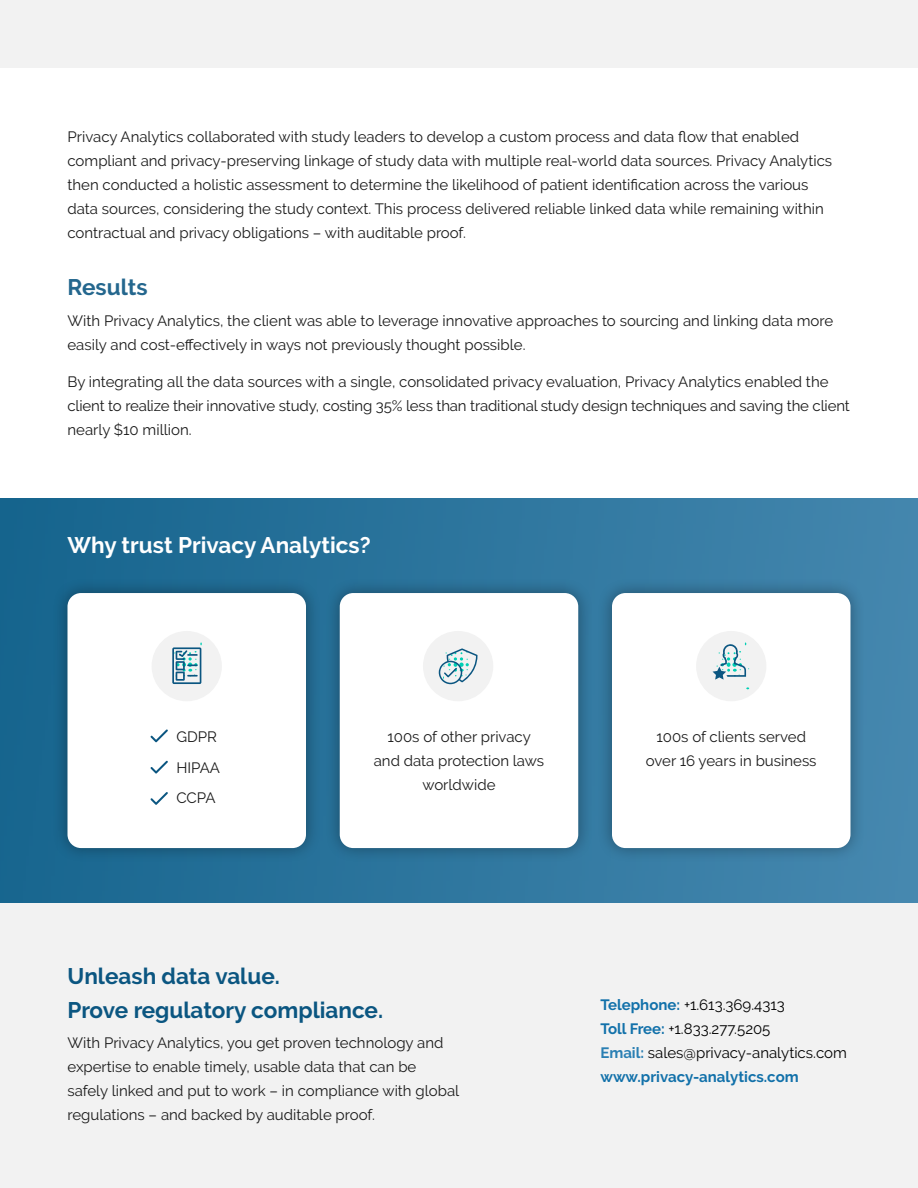
<style>
.page{position:relative;width:918px;height:1188px;background:#fff}
.page>*{position:absolute;margin:0;border:0;box-sizing:border-box;transform-origin:0 0}
.t1{font:700 22.5px/33.8px "Raleway";color:#0b5681}
.t2{font:700 22.5px "Raleway";color:#fff}
.t3{font:700 22.5px "Raleway";color:#24678e}
.t4{font:15px/24px "Raleway";color:#1a1a1a}
.t5{font:15px/24px "Raleway";color:#000}
.s1{font-weight:700;color:#1271aa}
.s2{font-weight:700;color:#2a7fb3}
</style>
<div class="page">
<div style="left:0;top:902px;width:918px;height:286px;background:#f2f2f2"></div>
<div style="left:0;top:0;width:918px;height:68px;background:#f2f2f2"></div>
<img style="left:0;top:498px;width:918px;height:404px">
<div style="left:52px;top:578px;width:269px;height:285px;background:#000;opacity:.35"></div>
<div style="left:68px;top:593px;width:238px;height:255px;background:#fff;border-radius:14px"></div>
<div style="left:324px;top:578px;width:269px;height:285px;background:#000;opacity:.35"></div>
<div style="left:340px;top:593px;width:238px;height:255px;background:#fff;border-radius:14px"></div>
<div style="left:597px;top:578px;width:269px;height:285px;background:#000;opacity:.35"></div>
<div style="left:612px;top:593px;width:238px;height:255px;background:#fff;border-radius:14px"></div>
<div style="left:423px;top:631px;width:70px;height:70px;background:#f2f2f2;border-radius:50%"></div>
<svg style="left:439px;top:648px;width:39px;height:36px"></svg>
<div style="left:696px;top:631px;width:70px;height:70px;background:#f2f2f2;border-radius:50%"></div>
<svg style="left:713px;top:642px;width:37px;height:47px"></svg>
<div style="left:152px;top:631px;width:70px;height:70px;background:#f2f2f2;border-radius:50%"></div>
<svg style="left:172px;top:642px;width:30px;height:42px"></svg>
<svg style="left:150px;top:729px;width:18px;height:13px"></svg>
<svg style="left:150px;top:761px;width:18px;height:13px"></svg>
<svg style="left:150px;top:792px;width:18px;height:13px"></svg>
<p class="t4" style="left:68px;top:125px;width:766px">Privacy Analytics collaborated with study leaders to develop a custom process and data flow that enabled compliant and privacy-preserving linkage of study data with multiple real-world data sources. Privacy Analytics then conducted a holistic assessment to determine the likelihood of patient identification across the various data sources, considering the study context. This process delivered reliable linked data while remaining within contractual and privacy obligations – with auditable proof.</p>
<h1 class="t3" style="left:68px;top:274px;width:82px">Results</h1>
<p class="t4" style="left:68px;top:308px;width:767px">With Privacy Analytics, the client was able to leverage innovative approaches to sourcing and linking data more easily and cost-effectively in ways not previously thought possible.</p>
<p class="t4" style="left:68px;top:370px;width:784px">By integrating all the data sources with a single, consolidated privacy evaluation, Privacy Analytics enabled the client to realize their innovative study, costing 35% less than traditional study design techniques and saving the client nearly $10 million.</p>
<h1 class="t2" style="left:68px;top:532px;width:305px">Why trust Privacy Analytics?</h1>
<p class="t4" style="left:176px;top:721px;width:45px;line-height:30.8px">GDPR<br>HIPAA<br>CCPA</p>
<p class="t4" style="left:374px;top:725px;width:172px;text-align:center">100s of other privacy and data protection laws worldwide</p>
<p class="t4" style="left:646px;top:725px;width:172px;text-align:center">100s of clients served over 16 years in business</p>
<h1 class="t1" style="left:68px;top:959px;width:317px">Unleash data value.<br>Prove regulatory compliance.</h1>
<p class="t4" style="left:68px;top:1031px;width:393px">With Privacy Analytics, you get proven technology and expertise to enable timely, usable data that can be safely linked and put to work – in compliance with global regulations – and backed by auditable proof.</p>
<p class="t5" style="left:600px;top:993px;width:248px"><span class="s1">Telephone:</span> +1.613.369.4313<br><span class="s1">Toll Free:</span> +1.833.277.5205<br><span class="s2">Email:</span> sales@privacy-analytics.com <span class="s1">www.privacy-analytics.com</span></p>
</div>
